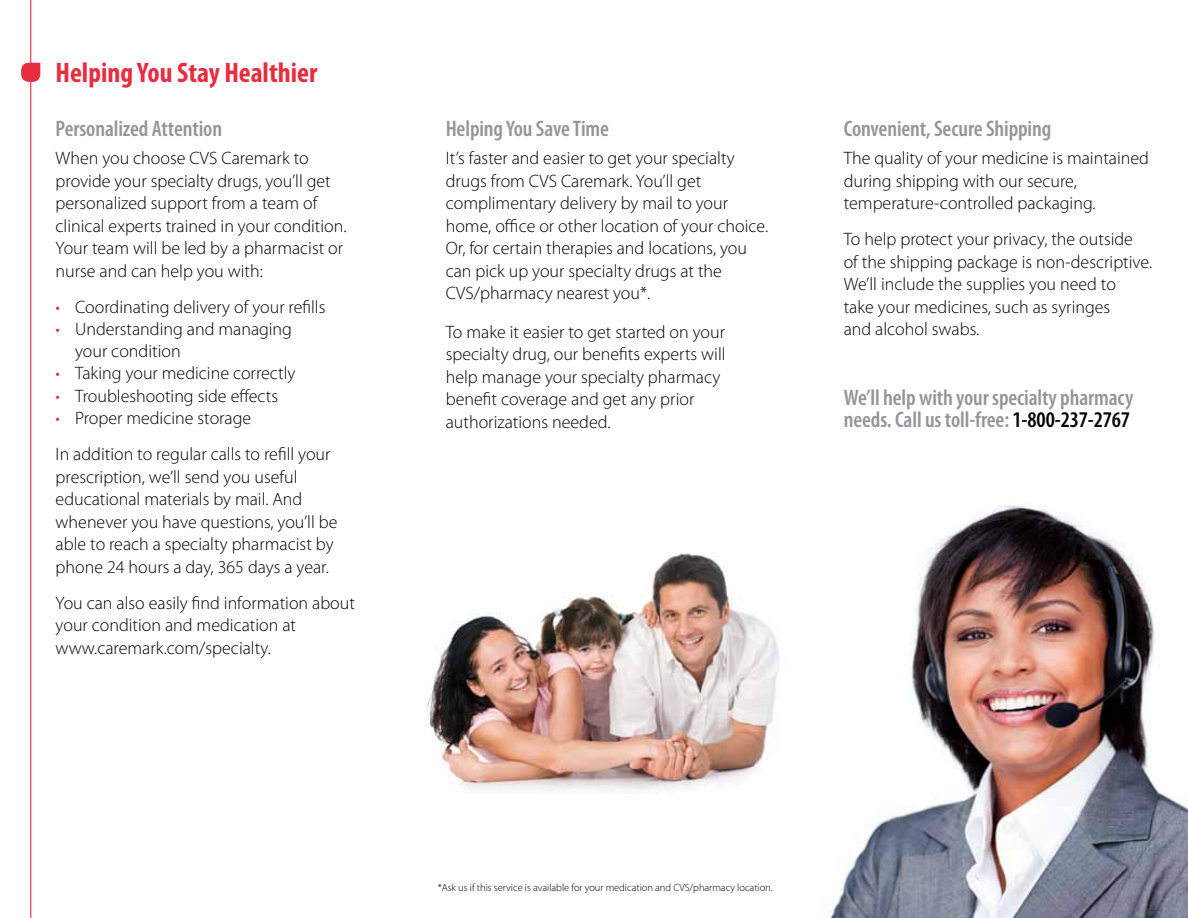
<style>
.page{position:relative;width:1188px;height:918px;background:#fff}
.page>*{position:absolute;margin:0;border:0;box-sizing:border-box;transform-origin:0 0}
.t1{font:700 condensed 28.35px "Myriad Pro";color:#e62e40}
.t2{font:600 condensed 22.5px/22.5px "Myriad Pro";letter-spacing:-.005em;color:#939598}
.t3{font:300 18px/22.5px "Myriad Pro";color:#000}
.t4{font:300 10.5px "Myriad Pro";letter-spacing:-.005em;color:#000}
.s1{color:#e62e40}
.s2{color:#000}
</style>
<div class="page">
<img style="left:427px;top:553px;width:352px;height:237px">
<img style="left:829px;top:505px;width:359px;height:413px">
<hr style="left:30px;top:0;width:1px;height:918px;background:#e62e40">
<svg style="left:21px;top:62px;width:20px;height:21px"></svg>
<h1 class="t1" style="left:56px;top:55px;width:263px">Helping You Stay Healthier</h1>
<p class="t2" style="left:56px;top:118px;width:168px">Personalized Attention</p>
<p class="t3" style="left:56px;top:147px;width:293px">When you choose CVS Caremark to provide your specialty drugs, you’ll get personalized support from a team of clinical experts trained in your condition.<br>Your team will be led by a pharmacist or nurse and can help you with:</p>
<p class="t3" style="left:56px;top:296px;width:271px"><span class="s1">•</span> Coordinating delivery of your refills</p>
<p class="t3" style="left:75px;top:319px;width:218px;line-height:21.6px;text-indent:-19px"><span class="s1">•</span> Understanding and managing your condition</p>
<p class="t3" style="left:56px;top:362px;width:241px"><span class="s1">•</span> Taking your medicine correctly</p>
<p class="t3" style="left:56px;top:385px;width:224px"><span class="s1">•</span> Troubleshooting side effects</p>
<p class="t3" style="left:56px;top:400px;width:276px;line-height:36px"><span class="s1">•</span> Proper medicine storage<br>In addition to regular calls to refill your</p>
<p class="t3" style="left:56px;top:466px;width:283px">prescription, we’ll send you useful educational materials by mail. And whenever you have questions, you’ll be able to reach a specialty pharmacist by phone 24 hours a day, 365 days a year.</p>
<p class="t3" style="left:56px;top:592px;width:301px">You can also easily find information about your condition and medication at www.caremark.com/specialty.</p>
<p class="t2" style="left:446px;top:118px;width:165px">Helping You Save Time</p>
<p class="t3" style="left:446px;top:147px;width:324px">It’s faster and easier to get your specialty drugs from CVS Caremark. You’ll get complimentary delivery by mail to your home, office or other location of your choice.<br>Or, for certain therapies and locations, you can pick up your specialty drugs at the CVS/pharmacy nearest you*.</p>
<p class="t3" style="left:446px;top:321px;width:281px">To make it easier to get started on your specialty drug, our benefits experts will help manage your specialty pharmacy benefit coverage and get any prior authorizations needed.</p>
<p class="t2" style="left:844px;top:118px;width:209px">Convenient, Secure Shipping</p>
<p class="t3" style="left:844px;top:147px;width:307px">The quality of your medicine is maintained during shipping with our secure, temperature-controlled packaging.</p>
<p class="t3" style="left:844px;top:228px;width:310px">To help protect your privacy, the outside<br>of the shipping package is non-descriptive.<br>We’ll include the supplies you need to<br>take your medicines, such as syringes<br>and alcohol swabs.</p>
<p class="t2" style="left:844px;top:386px;width:291px">We’ll help with your specialty pharmacy needs. Call us toll-free: <span class="s2">1-800-237-2767</span></p>
<p class="t4" style="left:438px;top:882px;width:336px">*Ask us if this service is available for your medication and CVS/pharmacy location.</p>
</div>
